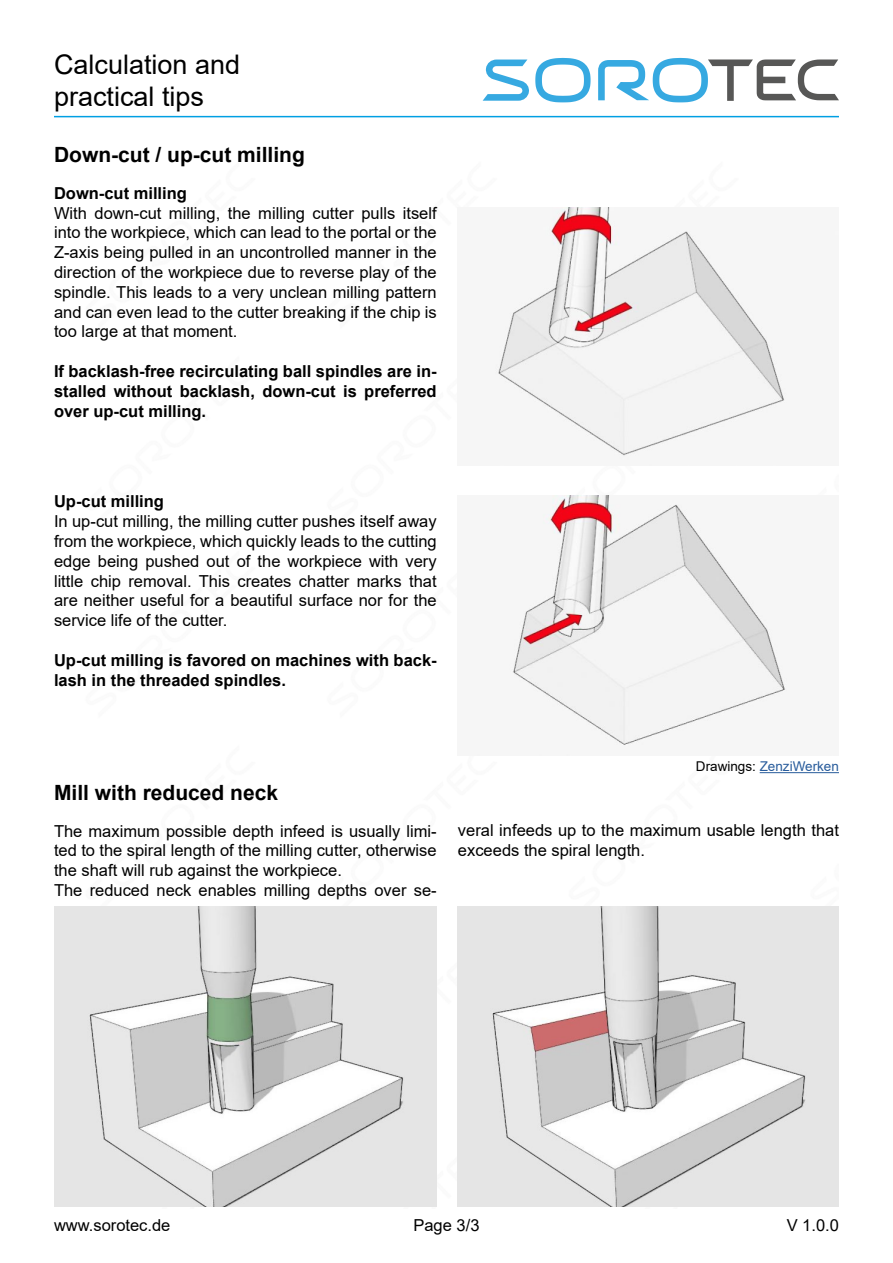
<style>
.page{position:relative;width:893px;height:1263px;background:#fff}
.page>*{position:absolute;margin:0;border:0;box-sizing:border-box;transform-origin:0 0}
.t1{font:27px/32.4px "Arial";color:#000}
.Überschrift_2{font:700 21px "Arial";color:#000}
.Text{font:16.5px/19.8px "Arial";color:#000;text-align:justify}
.Text-2{font:700 16.5px/19.8px "Arial";color:#000;text-align:justify}
.Quellanangabe{font:13.5px "Arial";color:#275b9b}
.s1{color:#000}
</style>
<div class="page">
<svg style="left:598px;top:58px;width:241px;height:44px"></svg>
<svg style="left:483px;top:58px;width:108px;height:44px"></svg>
<hr style="left:54px;top:116px;width:785px;height:1px;background:#009fe3">
<img style="left:495px;top:208px;width:292px;height:249px">
<hr style="left:760px;top:772px;width:79px;height:1px;background:#275b9b">
<img style="left:510px;top:496px;width:277px;height:259px">
<img style="left:54px;top:907px;width:383px;height:299px">
<img style="left:458px;top:907px;width:381px;height:299px">
<h1 class="t1" style="left:54px;top:48px;width:188px">Calculation and practical tips</h1>
<p class="Überschrift_2" style="left:54px;top:140px;width:252px">Down-cut / up-cut milling</p>
<p class="Text-2" style="left:54px;top:183px;width:134px">Down-cut milling</p>
<p class="Text" style="left:54px;top:203px;width:384px">With down-cut milling, the milling cutter pulls itself into the workpiece, which can lead to the portal or the Z-axis being pulled in an uncontrolled manner in the direction of the workpiece due to reverse play of the spindle. This leads to a very unclean milling pattern and can even lead to the cutter breaking if the chip is too large at that moment.</p>
<p class="Text-2" style="left:54px;top:361px;width:384px">If backlash-free recirculating ball spindles are in&shy;stalled without backlash, down-cut is preferred over up-cut milling.</p>
<p class="Text-2" style="left:54px;top:492px;width:112px">Up-cut milling</p>
<p class="Text" style="left:54px;top:511px;width:384px">In up-cut milling, the milling cutter pushes itself away from the workpiece, which quickly leads to the cutting edge being pushed out of the workpiece with very little chip removal. This creates chatter marks that are neither useful for a beautiful surface nor for the service life of the cutter.</p>
<p class="Text-2" style="left:54px;top:650px;width:384px">Up-cut milling is favored on machines with back&shy;lash in the threaded spindles.</p>
<p class="Überschrift_2" style="left:54px;top:778px;width:226px">Mill with reduced neck</p>
<p class="Text" style="left:54px;top:821px;width:384px">The maximum possible depth infeed is usually limi&shy;ted to the spiral length of the milling cutter, otherwise the shaft will rub against the workpiece.</p>
<p class="Text" style="left:54px;top:880px;width:384px">The reduced neck enables milling depths over se-</p>
<p class="Quellanangabe" style="left:696px;top:757px;width:145px"><span class="s1">Drawings:</span> ZenziWerken</p>
<p class="Text" style="left:458px;top:820px;width:382px">veral infeeds up to the maximum usable length that exceeds the spiral length.</p>
<p class="Text" style="left:413px;top:1215px;width:68px">Page 3/3</p>
<p class="Text" style="left:54px;top:1215px;width:118px">www.sorotec.de</p>
<p class="Text" style="left:787px;top:1215px;width:54px">V 1.0.0</p>
</div>
